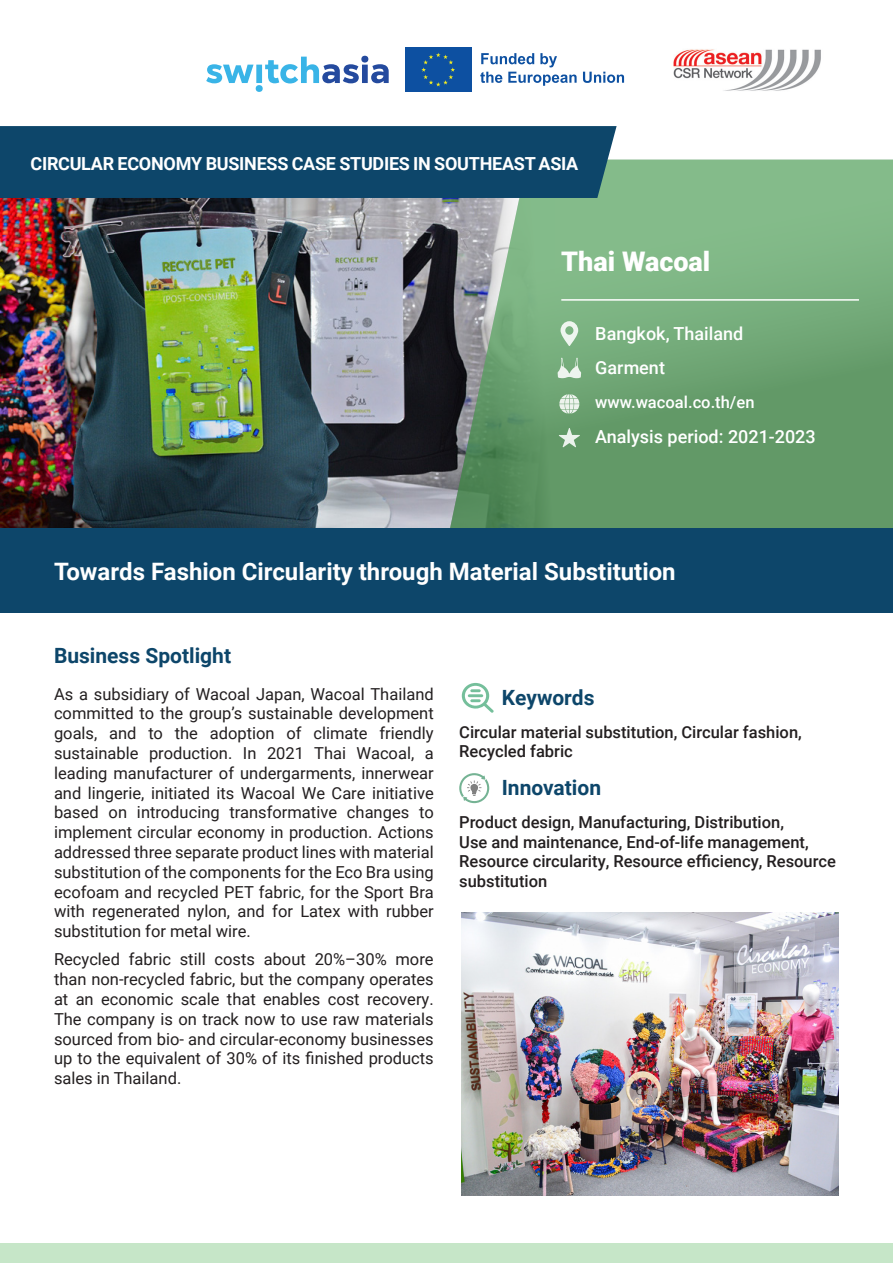
<style>
.page{position:relative;width:893px;height:1263px;background:#fff}
.page>*{position:absolute;margin:0;border:0;box-sizing:border-box;transform-origin:0 0}
.t1{font:900 27px "Roboto";color:#fff}
.headline{font:700 24px "Roboto";color:#fff}
.heading{font:700 21px "Roboto";color:#0d466a}
.t2{font:700 18px "Roboto";letter-spacing:-.015em;color:#fff}
.t3{font:500 18px "Roboto";color:#fff}
.body{font:16.5px/19.8px "Roboto";color:#231f20;text-align:justify}
.body-2{font:500 16.5px/19.8px "Roboto";color:#231f20}
.t4{font:500 16.5px "Roboto";color:#fff}
</style>
<div class="page">
<div style="left:0;top:1244px;width:893px;height:19px;background:#c6e6c8"></div>
<img style="left:0;top:198px;width:414px;height:331px">
<div style="left:405px;top:47px;width:67px;height:45px;background:#0d50a1"></div>
<svg style="left:421px;top:53px;width:34px;height:34px"></svg>
<svg style="left:480px;top:53px;width:97px;height:33px"></svg>
<svg style="left:583px;top:72px;width:41px;height:11px"></svg>
<svg style="left:206px;top:56px;width:183px;height:36px"></svg>
<img style="left:673px;top:49px;width:148px;height:42px">
<svg style="left:414px;top:160px;width:479px;height:369px;background:#6e9e74"></svg>
<hr style="left:561px;top:299px;width:298px;height:2px;background:#fff">
<svg style="left:559px;top:394px;width:20px;height:20px"></svg>
<svg style="left:560px;top:321px;width:18px;height:25px"></svg>
<div style="left:0;top:126px;width:617px;height:72px;background:#0d466a"></div>
<svg style="left:559px;top:428px;width:21px;height:19px"></svg>
<div style="left:0;top:529px;width:893px;height:84px;background:#0d466a"></div>
<svg style="left:462px;top:683px;width:32px;height:30px"></svg>
<svg style="left:459px;top:773px;width:30px;height:30px"></svg>
<img style="left:462px;top:912px;width:377px;height:283px">
<svg style="left:558px;top:358px;width:23px;height:20px"></svg>
<p class="t2" style="left:31px;top:151px;width:549px">CIRCULAR ECONOMY BUSINESS CASE STUDIES IN SOUTHEAST ASIA</p>
<p class="t1" style="left:561px;top:242px;width:151px">Thai Wacoal</p>
<p class="t3" style="left:595px;top:321px;width:149px">Bangkok, Thailand</p>
<p class="t3" style="left:595px;top:355px;width:71px">Garment</p>
<p class="t4" style="left:595px;top:391px;width:161px">www.wacoal.co.th/en</p>
<p class="t3" style="left:595px;top:424px;width:222px">Analysis period: 2021-2023</p>
<p class="headline" style="left:54px;top:555px;width:623px">Towards Fashion Circularity through Material Substitution</p>
<p class="heading" style="left:54px;top:640px;width:179px">Business Spotlight</p>
<p class="body" style="left:54px;top:683px;width:381px">As a subsidiary of Wacoal Japan, Wacoal Thailand committed to the group’s sustainable development goals, and to the adoption of climate friendly sustainable production. In 2021 Thai Wacoal, a leading manufacturer of undergarments, innerwear and lingerie, initiated its Wacoal We Care initiative based on introducing transformative changes to implement circular economy in production. Actions addressed three separate product lines with material substitution of the components for the Eco Bra using ecofoam and recycled PET fabric, for the Sport Bra with regenerated nylon, and for Latex with rubber substitution for metal wire.</p>
<p class="body" style="left:54px;top:949px;width:381px">Recycled fabric still costs about 20%–30% more than non-recycled fabric, but the company operates at an economic scale that enables cost recovery.<br>The company is on track now to use raw materials sourced from bio- and circular-economy businesses up to the equivalent of 30% of its finished products sales in Thailand.</p>
<p class="heading" style="left:502px;top:683px;width:94px">Keywords</p>
<p class="body-2" style="left:459px;top:721px;width:344px">Circular material substitution, Circular fashion,<br>Recycled fabric</p>
<p class="heading" style="left:502px;top:773px;width:101px">Innovation</p>
<p class="body-2" style="left:459px;top:811px;width:378px">Product design, Manufacturing, Distribution,<br>Use and maintenance, End-of-life management, Resource circularity, Resource efficiency, Resource substitution</p>
</div>
